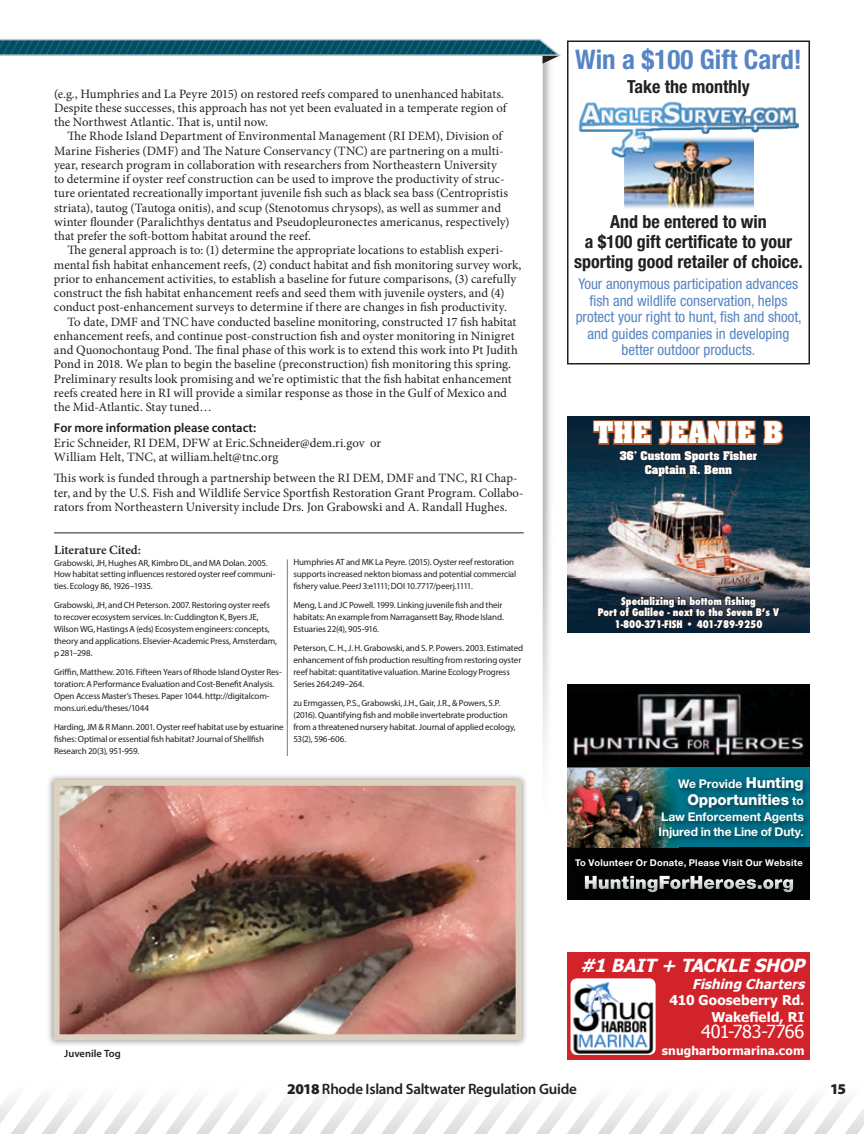
<style>
.page{position:relative;width:864px;height:1134px;background:#fff}
.page>*{position:absolute;margin:0;border:0;box-sizing:border-box;transform-origin:0 0}
.t1{font:700 condensed 27px "Helvetica Neue";color:#5684c4}
.t2{font:700 25.5px "Aachen";color:#fff}
.t3{font:900 18.15px "Helvetica Neue";letter-spacing:.005em;color:#fff}
.t4{font:700 condensed 18px/20.2px "Helvetica Neue";color:#231f20;text-align:center}
.t5{font:italic 700 18px "Tahoma";color:#fff}
.t6{font:18px "Tahoma";letter-spacing:-.015em;color:#fff}
.t7{font:condensed 15px/16.5px "Helvetica Neue";color:#5684c4;text-align:center}
.t8{font:600 15px "Myriad Pro";letter-spacing:-.015em;color:#231f20}
.t9{font:800 15px "Helvetica Neue";letter-spacing:-.01em;color:#fff}
.t10{font:900 15px "Myriad Pro";color:#231f20}
.t11{font:700 13.5px/16.5px "Tahoma";letter-spacing:.01em;color:#fff;text-align:right}
.t12{font:italic 700 13.5px "Tahoma";color:#fff}
.t13{font:12.75px/14.2px "Minion Pro";color:#231f20}
.t14{font:600 12.75px "Myriad Pro";color:#231f20}
.t15{font:600 12.75px "Minion Pro";letter-spacing:-.005em;color:#231f20}
.t16{font:700 12px/14.7px "Helvetica Neue";letter-spacing:-.005em;color:#fff}
.t17{font:700 12px "Tahoma";letter-spacing:.01em;color:#fff}
.t18{font:600 10.5px "Myriad Pro";letter-spacing:.005em;color:#231f20}
.t19{font:800 condensed 10.2px/11.6px "Futura";color:#fff;text-align:center}
.t20{font:700 10.2px/14.1px "Aachen";color:#fff;text-align:center}
.t21{font:700 9.3px "Helvetica Neue";letter-spacing:.03em;color:#fff}
.t22{font:9px/12px "Myriad Pro";letter-spacing:-.015em;color:#231f20}
.s1{font-weight:800;font-size:15px}
.s2{font-weight:700;font-size:12px}
.s3{font-weight:900}
</style>
<div class="page">
<svg style="left:0;top:1099px;width:864px;height:35px"></svg>
<img style="left:567px;top:416px;width:243px;height:216px">
<svg style="left:592px;top:416px;width:193px;height:61px;background:#333336"></svg>
<svg style="left:597px;top:595px;width:184px;height:37px;background:#1c2733"></svg>
<div style="left:567px;top:952px;width:243px;height:108px;background:#d2232a"></div>
<img style="left:571px;top:978px;width:85px;height:77px">
<div style="left:567px;top:684px;width:243px;height:216px;background:#030505"></div>
<div style="left:567px;top:768px;width:243px;height:79px;background:#00758c"></div>
<img style="left:573px;top:693px;width:231px;height:63px">
<img style="left:567px;top:768px;width:106px;height:79px">
<img style="left:571px;top:778px;width:237px;height:70px">
<img style="left:571px;top:774px;width:107px;height:73px">
<div style="left:567px;top:40px;width:243px;height:324px;border:2px solid #231f20"></div>
<img style="left:625px;top:158px;width:129px;height:51px">
<img style="left:579px;top:102px;width:220px;height:56px">
<img style="left:542px;top:64px;width:9px;height:697px">
<svg style="left:0;top:39px;width:561px;height:25px"></svg>
<hr style="left:54px;top:532px;width:470px;height:1px;background:#231f20">
<div style="left:46px;top:773px;width:483px;height:275px;background:#231f20;opacity:.5"></div>
<img style="left:61px;top:787px;width:454px;height:246px">
<div style="left:54px;top:780px;width:468px;height:260px;border:6px solid #dad1c0"></div>
<hr style="left:287px;top:559px;width:1px;height:197px;background:#77797b">
<p class="t13" style="left:54px;top:86px;width:454px">(e.g., Humphries and La Peyre 2015) on restored reefs compared to unenhanced habitats.<br>Despite these successes, this approach has not yet been evaluated in a temperate region of the Northwest Atlantic. That is, until now.</p>
<p class="t13" style="left:54px;top:129px;width:457px;text-indent:14px">The Rhode Island Department of Environmental Management (RI DEM), Division of Marine Fisheries (DMF) and The Nature Conservancy (TNC) are partnering on a multi&shy;year, research program in collaboration with researchers from Northeastern University to determine if oyster reef construction can be used to improve the productivity of struc&shy;ture orientated recreationally important juvenile fish such as black sea bass (Centropristis striata), tautog (Tautoga onitis), and scup (Stenotomus chrysops), as well as summer and winter flounder (Paralichthys dentatus and Pseudopleuronectes americanus, respectively) that prefer the soft-bottom habitat around the reef.</p>
<p class="t13" style="left:54px;top:243px;width:469px;text-indent:14px">The general approach is to: (1) determine the appropriate locations to establish experi&shy;mental fish habitat enhancement reefs, (2) conduct habitat and fish monitoring survey work, prior to enhancement activities, to establish a baseline for future comparisons, (3) carefully construct the fish habitat enhancement reefs and seed them with juvenile oysters, and (4) conduct post-enhancement surveys to determine if there are changes in fish productivity.</p>
<p class="t13" style="left:54px;top:314px;width:465px;text-indent:14px">To date, DMF and TNC have conducted baseline monitoring, constructed 17 fish habitat enhancement reefs, and continue post-construction fish and oyster monitoring in Ninigret and Quonochontaug Pond. The final phase of this work is to extend this work into Pt Judith Pond in 2018. We plan to begin the baseline (preconstruction) fish monitoring this spring.<br>Preliminary results look promising and we’re optimistic that the fish habitat enhancement reefs created here in RI will provide a similar response as those in the Gulf of Mexico and the Mid-Atlantic. Stay tuned…</p>
<p class="t14" style="left:54px;top:420px;width:204px">For more information please contact:</p>
<p class="t13" style="left:54px;top:436px;width:329px">Eric Schneider, RI DEM, DFW at Eric.Schneider@dem.ri.gov or<br>William Helt, TNC, at william.helt@tnc.org</p>
<p class="t13" style="left:54px;top:471px;width:471px">This work is funded through a partnership between the RI DEM, DMF and TNC, RI Chap&shy;ter, and by the U.S. Fish and Wildlife Service Sportfish Restoration Grant Program. Collabo&shy;rators from Northeastern University include Drs. Jon Grabowski and A. Randall Hughes.</p>
<p class="t15" style="left:54px;top:541px;width:89px">Literature Cited:</p>
<p class="t22" style="left:54px;top:556px;width:223px">Grabowski, JH, Hughes AR, Kimbro DL, and MA Dolan. 2005.<br>How habitat setting influences restored oyster reef communi&shy;ties. Ecology 86, 1926–1935.</p>
<p class="t22" style="left:54px;top:599px;width:225px">Grabowski, JH, and CH Peterson. 2007. Restoring oyster reefs to recover ecosystem services. In: Cuddington K, Byers JE, Wilson WG, Hastings A (eds) Ecosystem engineers: concepts, theory and applications. Elsevier-Academic Press, Amsterdam, p 281–298.</p>
<p class="t22" style="left:54px;top:666px;width:229px">Griffin, Matthew. 2016. Fifteen Years of Rhode Island Oyster Res&shy;toration: A Performance Evaluation and Cost-Benefit Analysis.<br>Open Access Master’s Theses. Paper 1044. http://digitalcom&shy;mons.uri.edu/theses/1044</p>
<p class="t22" style="left:54px;top:721px;width:231px">Harding, JM &amp; R Mann. 2001. Oyster reef habitat use by estuarine fishes: Optimal or essential fish habitat? Journal of Shellfish<br>Research 20(3), 951-959.</p>
<p class="t22" style="left:293px;top:556px;width:224px">Humphries AT and MK La Peyre. (2015). Oyster reef restoration supports increased nekton biomass and potential commercial fishery value. PeerJ 3:e1111; DOI 10.7717/peerj.1111.</p>
<p class="t22" style="left:293px;top:599px;width:212px">Meng, L and JC Powell. 1999. Linking juvenile fish and their habitats: An example from Narragansett Bay, Rhode Island.<br>Estuaries 22(4), 905-916.</p>
<p class="t22" style="left:293px;top:642px;width:231px">Peterson, C. H., J. H. Grabowski, and S. P. Powers. 2003. Estimated enhancement of fish production resulting from restoring oyster reef habitat: quantitative valuation. Marine Ecology Progress Series 264:249–264.</p>
<p class="t22" style="left:293px;top:697px;width:224px">zu Ermgassen, P.S., Grabowski, J.H., Gair, J.R., &amp; Powers, S.P. (2016). Quantifying fish and mobile invertebrate production from a threatened nursery habitat. Journal of applied ecology, 53(2), 596-606.</p>
<p class="t18" style="left:64px;top:1047px;width:58px">Juvenile Tog</p>
<h1 class="t1" style="left:575px;top:43px;width:228px">Win a $100 Gift Card!</h1>
<h3 class="t4" style="left:627px;top:76px;width:124px">Take the monthly</h3>
<h3 class="t4" style="left:574px;top:211px;width:230px">And be entered to win<br>a $100 gift certificate to your sporting good retailer of choice.</h3>
<p class="t7" style="left:576px;top:275px;width:228px">Your anonymous participation advances fish and wildlife conservation, helps protect your right to hunt, fish and shoot, and guides companies in developing better outdoor products.</p>
<h2 class="t2" style="left:594px;top:414px;width:191px">THE JEANIE B</h2>
<p class="t20" style="left:620px;top:448px;width:139px">36’ Custom Sports Fisher<br>Captain R. Benn</p>
<p class="t19" style="left:598px;top:595px;width:183px">Specializing in bottom fishing<br>Port of Galilee - next to the Seven Bʼs V<br>1-800-371-FISH • 401-789-9250</p>
<p class="t16" style="left:678px;top:776px;width:127px">We Provide <span class="s1">Hunting</span></p>
<p class="t9" style="left:687px;top:791px;width:118px">Opportunities <span class="s2">to</span></p>
<p class="t16" style="left:659px;top:809px;width:147px">Law Enforcement Agents<br>Injured in the Line of Duty.</p>
<p class="t21" style="left:575px;top:857px;width:229px">To Volunteer Or Donate, Please Visit Our Website</p>
<h3 class="t3" style="left:584px;top:872px;width:212px">HuntingForHeroes.org</h3>
<h3 class="t5" style="left:580px;top:953px;width:231px">#1 BAIT + TACKLE SHOP</h3>
<p class="t12" style="left:692px;top:974px;width:118px">Fishing Charters</p>
<p class="t11" style="left:670px;top:991px;width:136px">410 Gooseberry Rd.<br>Wakefield, RI</p>
<h3 class="t6" style="left:701px;top:1020px;width:105px">401-783-7766</h3>
<p class="t17" style="left:662px;top:1042px;width:144px">snugharbormarina.com</p>
<p class="t8" style="left:287px;top:1079px;width:291px"><span class="s3">2018</span> Rhode Island Saltwater Regulation Guide</p>
<p class="t10" style="left:830px;top:1078px;width:17px">15</p>
</div>
